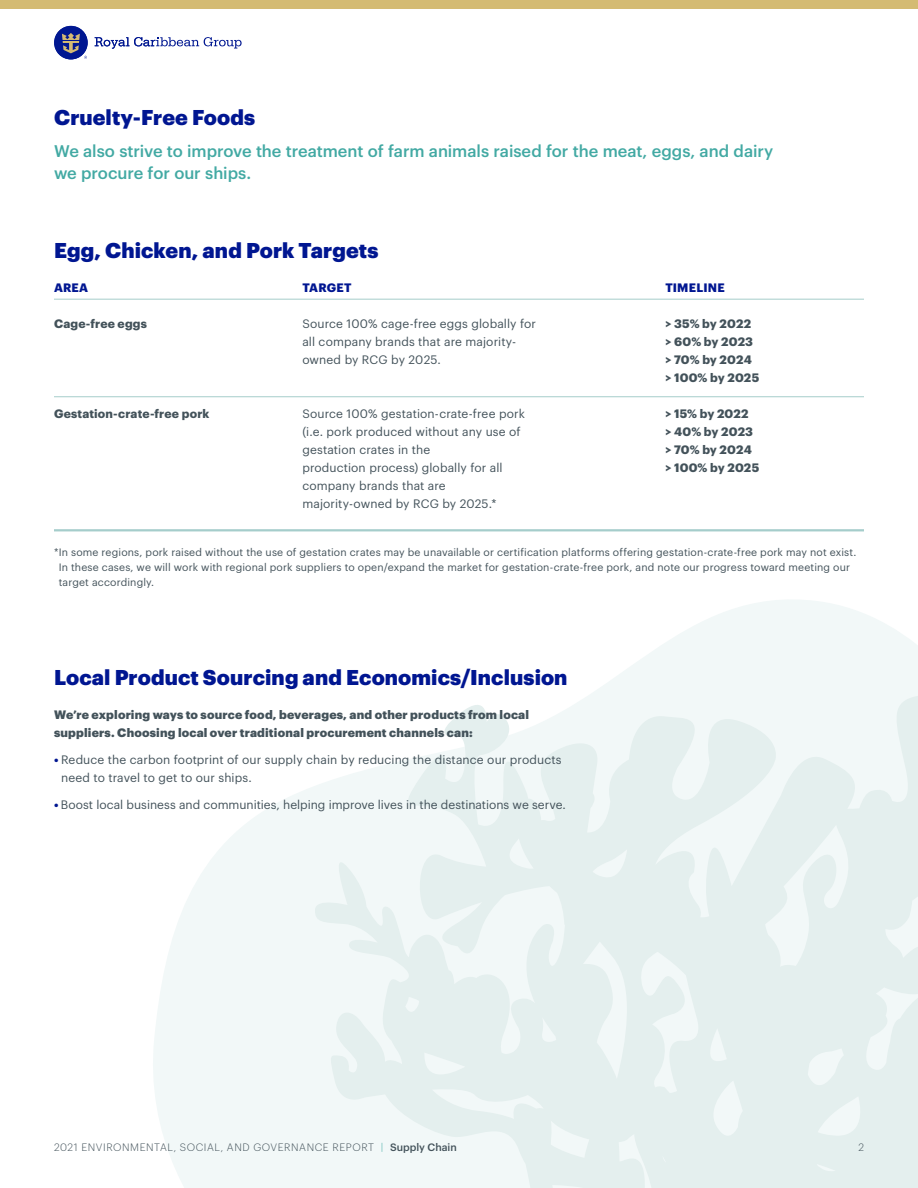
<style>
.page{position:relative;width:918px;height:1188px;background:#fff}
.page>*{position:absolute;margin:0;border:0;box-sizing:border-box;transform-origin:0 0}
.t1{font:900 21px "Graphik";letter-spacing:.005em;color:#001691}
.t2{font:500 16.5px/22.5px "Graphik";letter-spacing:-.005em;color:#42a9a3}
.t3{font:12px/18px "Graphik";letter-spacing:.005em;color:#43525a}
.t4{font:900 12px/18px "Graphik";letter-spacing:.015em;color:#43525a}
.t5{font:700 12px "Graphik";letter-spacing:.015em;color:#43525a}
.t6{font:700 12px "Graphik";letter-spacing:.015em;color:#001691}
.t7{font:10.5px/15px "Graphik";letter-spacing:.015em;color:#43525a}
.t8{font:300 10.5px "Graphik";letter-spacing:.055em;color:#43525a}
.t9{font:500 10.5px "Graphik";color:#43525a}
.s1{font-weight:700;color:#001691}
.s2{font-weight:300;color:#42a9a3}
</style>
<div class="page">
<svg style="left:153px;top:600px;width:765px;height:588px"></svg>
<svg style="left:314px;top:690px;width:604px;height:498px;fill:#e4efee"></svg>
<div style="left:0;top:0;width:918px;height:9px;background:#d4bb73"></div>
<hr style="left:54px;top:299px;width:810px;height:1px;background:#a5cdcb">
<hr style="left:54px;top:396px;width:810px;height:1px;background:#a5cdcb">
<hr style="left:54px;top:529px;width:810px;height:2px;background:#a5cdcb">
<div style="left:54px;top:26px;width:34px;height:33px;background:#001791;border-radius:50%"></div>
<svg style="left:62px;top:33px;width:25px;height:26px"></svg>
<svg style="left:95px;top:37px;width:147px;height:12px"></svg>
<h2 class="t1" style="left:54px;top:101px;width:203px">Cruelty-Free Foods</h2>
<p class="t2" style="left:54px;top:138px;width:721px">We also strive to improve the treatment of farm animals raised for the meat, eggs, and dairy we procure for our ships.</p>
<h2 class="t1" style="left:54px;top:234px;width:326px">Egg, Chicken, and Pork Targets</h2>
<p class="t6" style="left:54px;top:279px;width:36px">AREA</p>
<p class="t6" style="left:302px;top:279px;width:51px">TARGET</p>
<p class="t6" style="left:665px;top:279px;width:61px">TIMELINE</p>
<p class="t5" style="left:54px;top:315px;width:95px">Cage-free eggs</p>
<p class="t3" style="left:302px;top:314px;width:235px">Source 100% cage-free eggs globally for all company brands that are majority&shy;owned by RCG by 2025.</p>
<p class="t5" style="left:665px;top:315px;width:87px">&gt; 35% by 2022</p>
<p class="t5" style="left:665px;top:333px;width:89px">&gt; 60% by 2023</p>
<p class="t5" style="left:665px;top:351px;width:88px">&gt; 70% by 2024</p>
<p class="t5" style="left:665px;top:369px;width:95px">&gt; 100% by 2025</p>
<p class="t5" style="left:54px;top:405px;width:157px">Gestation-crate-free pork</p>
<p class="t3" style="left:302px;top:404px;width:224px">Source 100% gestation-crate-free pork (i.e. pork produced without any use of gestation crates in the<br>production process) globally for all company brands that are majority-owned by RCG by 2025.*</p>
<p class="t5" style="left:665px;top:405px;width:85px">&gt; 15% by 2022</p>
<p class="t5" style="left:665px;top:423px;width:89px">&gt; 40% by 2023</p>
<p class="t5" style="left:665px;top:441px;width:88px">&gt; 70% by 2024</p>
<p class="t5" style="left:665px;top:459px;width:95px">&gt; 100% by 2025</p>
<p class="t7" style="left:59px;top:543px;width:799px;text-indent:-5px">*In some regions, pork raised without the use of gestation crates may be unavailable or certification platforms offering gestation-crate-free pork may not exist.<br>In these cases, we will work with regional pork suppliers to open/expand the market for gestation-crate-free pork, and note our progress toward meeting our target accordingly.</p>
<h2 class="t1" style="left:54px;top:661px;width:515px">Local Product Sourcing and Economics/Inclusion</h2>
<p class="t4" style="left:54px;top:704px;width:477px">We’re exploring ways to source food, beverages, and other products from local suppliers. Choosing local over traditional procurement channels can:</p>
<p class="t3" style="left:61px;top:750px;width:502px;text-indent:-7px"><span class="s1">•</span> Reduce the carbon footprint of our supply chain by reducing the distance our products need to travel to get to our ships.</p>
<p class="t3" style="left:54px;top:795px;width:513px"><span class="s1">•</span> Boost local business and communities, helping improve lives in the destinations we serve.</p>
<p class="t8" style="left:54px;top:1140px;width:322px">2021 ENVIRONMENTAL, SOCIAL, AND GOVERNANCE REPORT</p>
<p class="t9" style="left:381px;top:1140px;width:77px"><span class="s2">|</span> Supply Chain</p>
<p class="t8" style="left:858px;top:1140px;width:7px">2</p>
</div>
